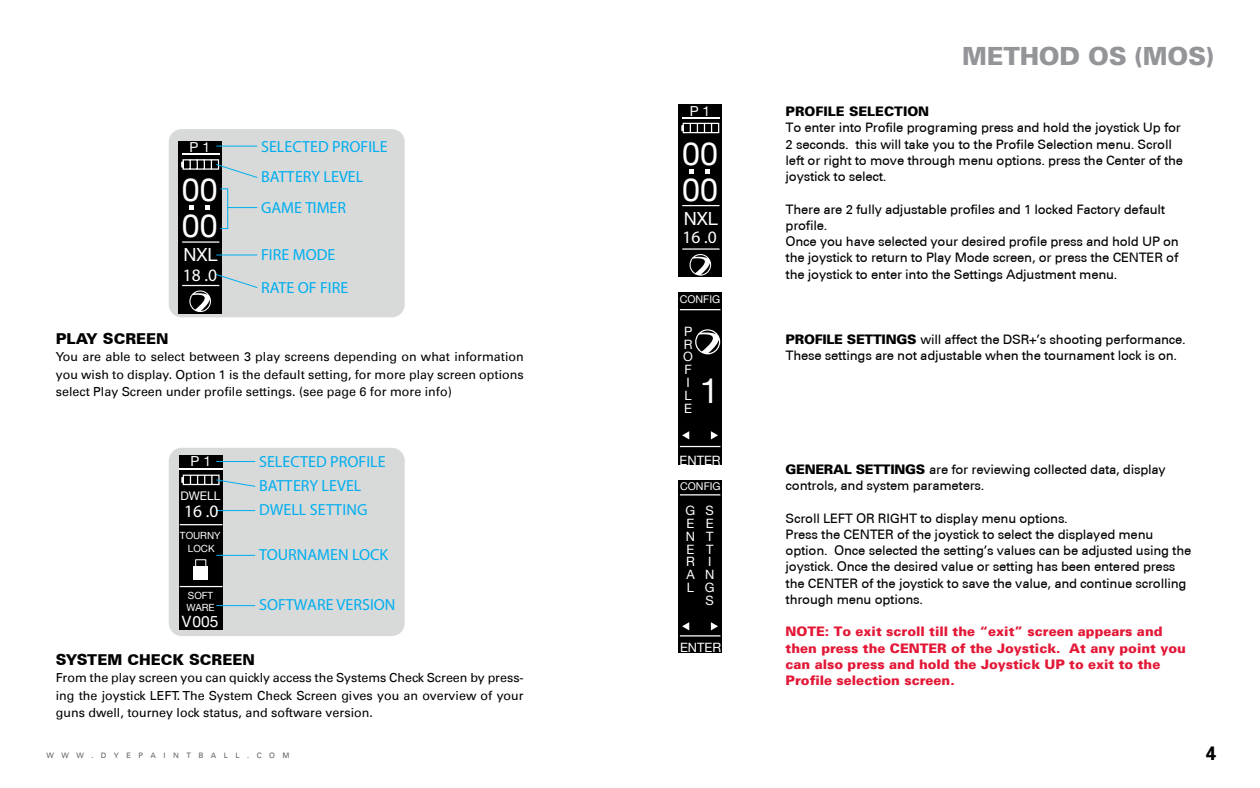
<style>
.page{position:relative;width:1260px;height:788px;background:#fff}
.page>*{position:absolute;margin:0;border:0;box-sizing:border-box;transform-origin:0 0}
.t1{font:34.75px "Helvetica Neue";color:#fff}
.t2{font:32.12px/35.8px "Helvetica Neue";color:#fff}
.t3{font:900 25px "Univers";letter-spacing:-.01em;color:#939598}
.t4{font:700 19.5px "Univers";color:#000}
.t5{font:18.12px "Helvetica Neue";color:#fff}
.t6{font:17.5px "Myriad Pro";color:#fff}
.t7{font:16.12px/30.2px "Myriad Pro";color:#00aeef}
.t8{font:15.62px "Helvetica Neue";color:#fff}
.t9{font:900 15px "Univers CE";color:#000}
.t10{font:13.75px "Helvetica Neue";color:#fff}
.t11{font:500 13.12px/16.2px "Univers CE";letter-spacing:-.02em;color:#000}
.t12{font:900 13.12px/16.2px "Univers";color:#e31736}
.t13{font:900 13.12px "Univers";color:#000}
.t14{font:12.88px/12.9px "Helvetica Neue";color:#fff}
.t15{font:12.5px/17.5px "Univers LT";color:#000;text-align:justify}
.t16{font:11.88px "Helvetica Neue";color:#fff}
.t17{font:10.62px "Helvetica Neue";color:#fff}
.t18{font:9.88px/12.4px "Helvetica Neue";color:#fff}
.t19{font:7.5px "Univers LT";letter-spacing:1em;color:#626466}
.s1{font-family:"Univers";font-weight:900}
</style>
<div class="page">
<div style="left:169px;top:129px;width:236px;height:188px;background:#d8dad9;border-radius:13px"></div>
<div style="left:178px;top:141px;width:44px;height:173px;background:#000"></div>
<svg style="left:181px;top:145px;width:77px;height:167px"></svg>
<div style="left:220px;top:188px;width:8px;height:41px;border:1px solid #00aeef"></div>
<div style="left:169px;top:447px;width:236px;height:189px;background:#d8dad9;border-radius:13px"></div>
<div style="left:179px;top:455px;width:43px;height:174px;background:#000"></div>
<svg style="left:179px;top:461px;width:77px;height:126px"></svg>
<hr style="left:216px;top:510px;width:39px;height:1px;background:#00aeef">
<hr style="left:216px;top:555px;width:39px;height:1px;background:#00aeef">
<hr style="left:216px;top:605px;width:39px;height:1px;background:#00aeef">
<div style="left:679px;top:104px;width:43px;height:173px;background:#000"></div>
<hr style="left:682px;top:117px;width:38px;height:2px;background:#fff">
<hr style="left:682px;top:248px;width:38px;height:2px;background:#fff">
<hr style="left:682px;top:205px;width:38px;height:1px;background:#fff">
<svg style="left:706px;top:169px;width:4px;height:4px"></svg>
<svg style="left:690px;top:169px;width:4px;height:4px"></svg>
<svg style="left:690px;top:254px;width:21px;height:21px"></svg>
<svg style="left:681px;top:122px;width:39px;height:12px"></svg>
<div style="left:679px;top:480px;width:43px;height:173px;background:#000"></div>
<hr style="left:680px;top:494px;width:40px;height:1px;background:#fff">
<hr style="left:680px;top:635px;width:40px;height:1px;background:#fff">
<svg style="left:682px;top:622px;width:7px;height:8px"></svg>
<svg style="left:711px;top:622px;width:7px;height:8px"></svg>
<div style="left:679px;top:292px;width:43px;height:173px;background:#000"></div>
<hr style="left:680px;top:309px;width:40px;height:1px;background:#fff">
<hr style="left:680px;top:446px;width:40px;height:1px;background:#fff">
<svg style="left:682px;top:431px;width:7px;height:8px"></svg>
<svg style="left:711px;top:431px;width:7px;height:8px"></svg>
<svg style="left:695px;top:329px;width:25px;height:25px"></svg>
<p class="t10" style="left:190px;top:137px;width:22px">P 1</p>
<h2 class="t2" style="left:182px;top:174px;width:37px">00<br>00</h2>
<h3 class="t5" style="left:184px;top:242px;width:36px">NXL</h3>
<h3 class="t6" style="left:183px;top:264px;width:36px">18 .0</h3>
<p class="t7" style="left:261px;top:131px;width:128px">SELECTED PROFILE<br>BATTERY LEVEL<br>GAME TIMER</p>
<p class="t7" style="left:261px;top:237px;width:89px;line-height:33.2px">FIRE MODE<br>RATE OF FIRE</p>
<p class="t9" style="left:56px;top:329px;width:114px">PLAY SCREEN</p>
<p class="t15" style="left:56px;top:348px;width:470px">You are able to select between 3 play screens depending on what information you wish to display. Option 1 is the default setting, for more play screen options select Play Screen under profile settings. (see page 6 for more info)</p>
<p class="t10" style="left:191px;top:451px;width:22px">P 1</p>
<p class="t16" style="left:181px;top:487px;width:41px">DWELL</p>
<h3 class="t6" style="left:184px;top:500px;width:36px">16 .0</h3>
<p class="t18" style="left:180px;top:529px;width:42px">TOURNY</p>
<p class="t18" style="left:188px;top:543px;width:28px">LOCK</p>
<p class="t18" style="left:186px;top:589px;width:30px">SOFT<br>WARE</p>
<p class="t8" style="left:182px;top:610px;width:38px">V005</p>
<p class="t7" style="left:259px;top:450px;width:128px;line-height:23.9px">SELECTED PROFILE<br>BATTERY LEVEL<br>DWELL SETTING</p>
<p class="t7" style="left:259px;top:539px;width:130px">TOURNAMEN LOCK</p>
<p class="t7" style="left:259px;top:589px;width:138px">SOFTWARE VERSION</p>
<p class="t9" style="left:56px;top:650px;width:201px">SYSTEM CHECK SCREEN</p>
<p class="t15" style="left:56px;top:669px;width:469px">From the play screen you can quickly access the Systems Check Screen by press&shy;ing the joystick LEFT. The System Check Screen gives you an overview of your guns dwell, tourney lock status, and software version.</p>
<p class="t10" style="left:690px;top:101px;width:22px">P 1</p>
<h2 class="t2" style="left:682px;top:137px;width:37px">00<br>00</h2>
<h3 class="t5" style="left:684px;top:205px;width:36px">NXL</h3>
<h3 class="t6" style="left:683px;top:226px;width:36px">16 .0</h3>
<p class="t17" style="left:680px;top:292px;width:42px">CONFIG</p>
<p class="t14" style="left:683px;top:325px;width:11px">P<br>R<br>O<br>F<br>I<br>L<br>E</p>
<h1 class="t1" style="left:700px;top:366px;width:21px">1</h1>
<p class="t14" style="left:680px;top:455px;width:43px">ENTER</p>
<p class="t17" style="left:680px;top:478px;width:42px">CONFIG</p>
<p class="t14" style="left:686px;top:504px;width:11px;text-align:justify">G E N E R A L</p>
<p class="t14" style="left:705px;top:504px;width:11px">S<br>E<br>T<br>T<br>I<br>N<br>G<br>S</p>
<p class="t14" style="left:680px;top:641px;width:43px">ENTER</p>
<h3 class="t3" style="left:962px;top:41px;width:253px">METHOD OS (MOS)</h3>
<p class="t13" style="left:786px;top:103px;width:145px">PROFILE SELECTION</p>
<p class="t11" style="left:786px;top:120px;width:399px">To enter into Profile programing press and hold the joystick Up for 2 seconds. this will take you to the Profile Selection menu. Scroll left or right to move through menu options. press the Center of the joystick to select.</p>
<p class="t11" style="left:786px;top:201px;width:395px">There are 2 fully adjustable profiles and 1 locked Factory default profile.<br>Once you have selected your desired profile press and hold UP on the joystick to return to Play Mode screen, or press the CENTER of the joystick to enter into the Settings Adjustment menu.</p>
<p class="t11" style="left:786px;top:331px;width:402px"><span class="s1">PROFILE SETTINGS</span> will affect the DSR+’s shooting performance.<br>These settings are not adjustable when the tournament lock is on.</p>
<p class="t11" style="left:786px;top:461px;width:382px"><span class="s1">GENERAL SETTINGS</span> are for reviewing collected data, display controls, and system parameters.</p>
<p class="t11" style="left:786px;top:510px;width:407px">Scroll LEFT OR RIGHT to display menu options.<br>Press the CENTER of the joystick to select the displayed menu option. Once selected the setting’s values can be adjusted using the joystick. Once the desired value or setting has been entered press the CENTER of the joystick to save the value, and continue scrolling through menu options.</p>
<p class="t12" style="left:786px;top:623px;width:402px">NOTE: To exit scroll till the “exit” screen appears and then press the CENTER of the Joystick. At any point you can also press and hold the Joystick UP to exit to the Profile selection screen.</p>
<p class="t19" style="left:46px;top:751px;width:245px">WWW.DYEPAINTBALL.COM</p>
<h3 class="t4" style="left:1206px;top:740px;width:12px">4</h3>
</div>
